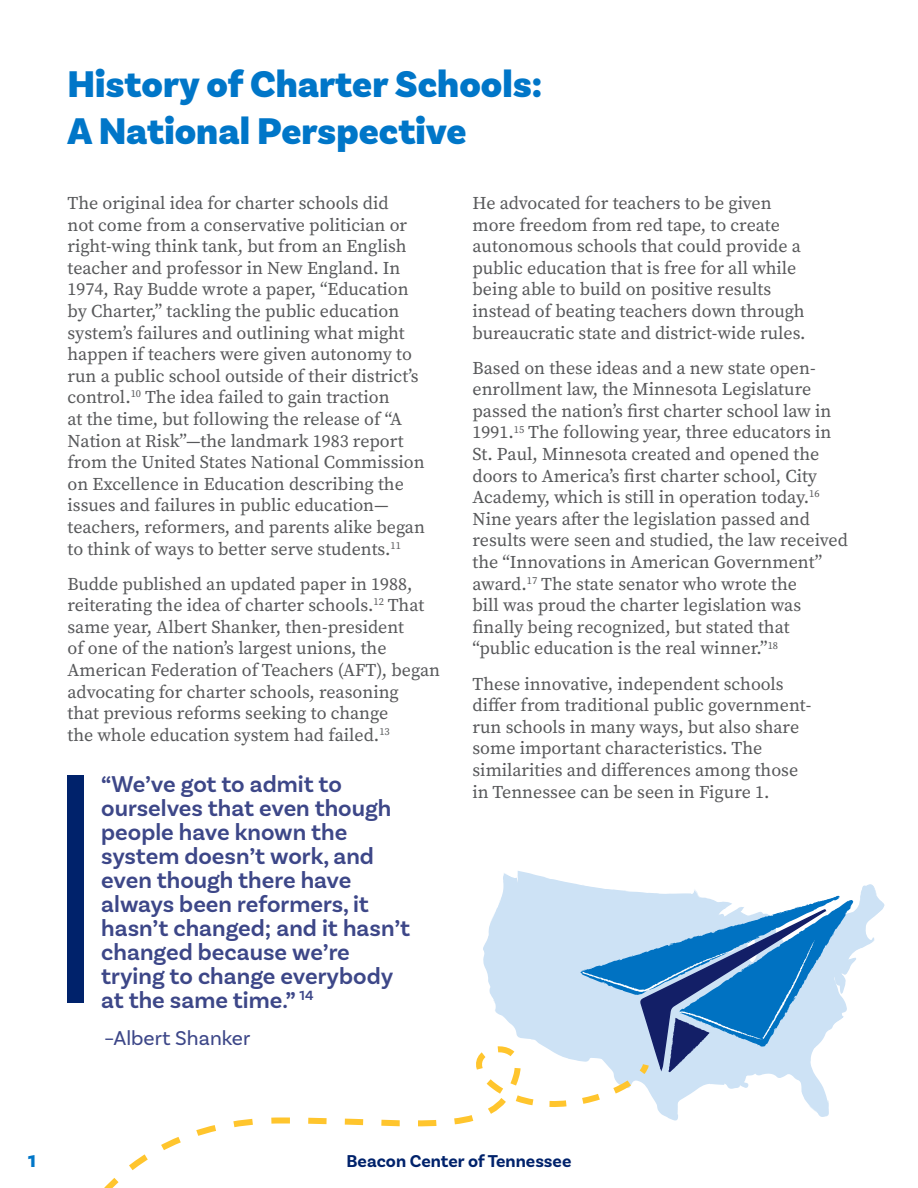
<style>
.page{position:relative;width:918px;height:1188px;background:#fff}
.page>*{position:absolute;margin:0;border:0;box-sizing:border-box;transform-origin:0 0}
.t1{font:900 39px/46.8px "Basic Sans";color:#0076c8}
.pull_quote{font:600 24px/24px "Basic Sans";color:#3d4788}
.rec_body{font:21px "Basic Sans";color:#3d4788}
.BODY_2_col{font:18px/21.6px "Source Serif Pro";color:#57585a}
.BODY{font:700 18px "Basic Sans";color:#00226b}
.BODY-2{font:900 18px "Basic Sans";color:#0076c8}
</style>
<div class="page">
<svg style="left:503px;top:871px;width:73px;height:13px"></svg>
<div style="left:68px;top:775px;width:16px;height:227px;background:#00226b"></div>
<svg style="left:477px;top:884px;width:407px;height:237px"></svg>
<svg style="left:104px;top:1058px;width:549px;height:130px"></svg>
<p class="t1" style="left:68px;top:61px;width:476px">History of Charter Schools:<br>A National Perspective</p>
<p class="BODY_2_col" style="left:68px;top:192px;width:359px">The original idea for charter schools did<br>not come from a conservative politician or right-wing think tank, but from an English teacher and professor in New England. In 1974, Ray Budde wrote a paper, “Education by Charter,” tackling the public education system’s failures and outlining what might happen if teachers were given autonomy to run a public school outside of their district’s control.<sup>10</sup> The idea failed to gain traction<br>at the time, but following the release of “A Nation at Risk”—the landmark 1983 report from the United States National Commission on Excellence in Education describing the issues and failures in public education— teachers, reformers, and parents alike began to think of ways to better serve students.<sup>11</sup></p>
<p class="BODY_2_col" style="left:68px;top:573px;width:374px">Budde published an updated paper in 1988, reiterating the idea of charter schools.<sup>12</sup> That same year, Albert Shanker, then-president<br>of one of the nation’s largest unions, the American Federation of Teachers (AFT), began advocating for charter schools, reasoning<br>that previous reforms seeking to change<br>the whole education system had failed.<sup>13</sup></p>
<p class="pull_quote" style="left:101px;top:772px;width:310px">“We’ve got to admit to ourselves that even though people have known the system doesn’t work, and even though there have always been reformers, it hasn’t changed; and it hasn’t changed because we’re trying to change everybody at the same time.” <sup>14</sup></p>
<p class="rec_body" style="left:104px;top:1026px;width:147px">–Albert Shanker</p>
<p class="BODY_2_col" style="left:472px;top:192px;width:335px">He advocated for teachers to be given more freedom from red tape, to create autonomous schools that could provide a public education that is free for all while being able to build on positive results instead of beating teachers down through bureaucratic state and district-wide rules.</p>
<p class="BODY_2_col" style="left:472px;top:357px;width:377px">Based on these ideas and a new state open&shy;enrollment law, the Minnesota Legislature passed the nation’s first charter school law in 1991.<sup>15</sup> The following year, three educators in St. Paul, Minnesota created and opened the doors to America’s first charter school, City Academy, which is still in operation today.<sup>16<br></sup>Nine years after the legislation passed and results were seen and studied, the law received the “Innovations in American Government” award.<sup>17</sup> The state senator who wrote the<br>bill was proud the charter legislation was finally being recognized, but stated that “public education is the real winner.”<sup>18</sup></p>
<p class="BODY_2_col" style="left:472px;top:673px;width:340px">These innovative, independent schools differ from traditional public government&shy;run schools in many ways, but also share some important characteristics. The similarities and differences among those in Tennessee can be seen in Figure 1.</p>
<p class="BODY-2" style="left:28px;top:1150px;width:9px">1</p>
<p class="BODY" style="left:346px;top:1150px;width:227px">Beacon Center of Tennessee</p>
</div>
